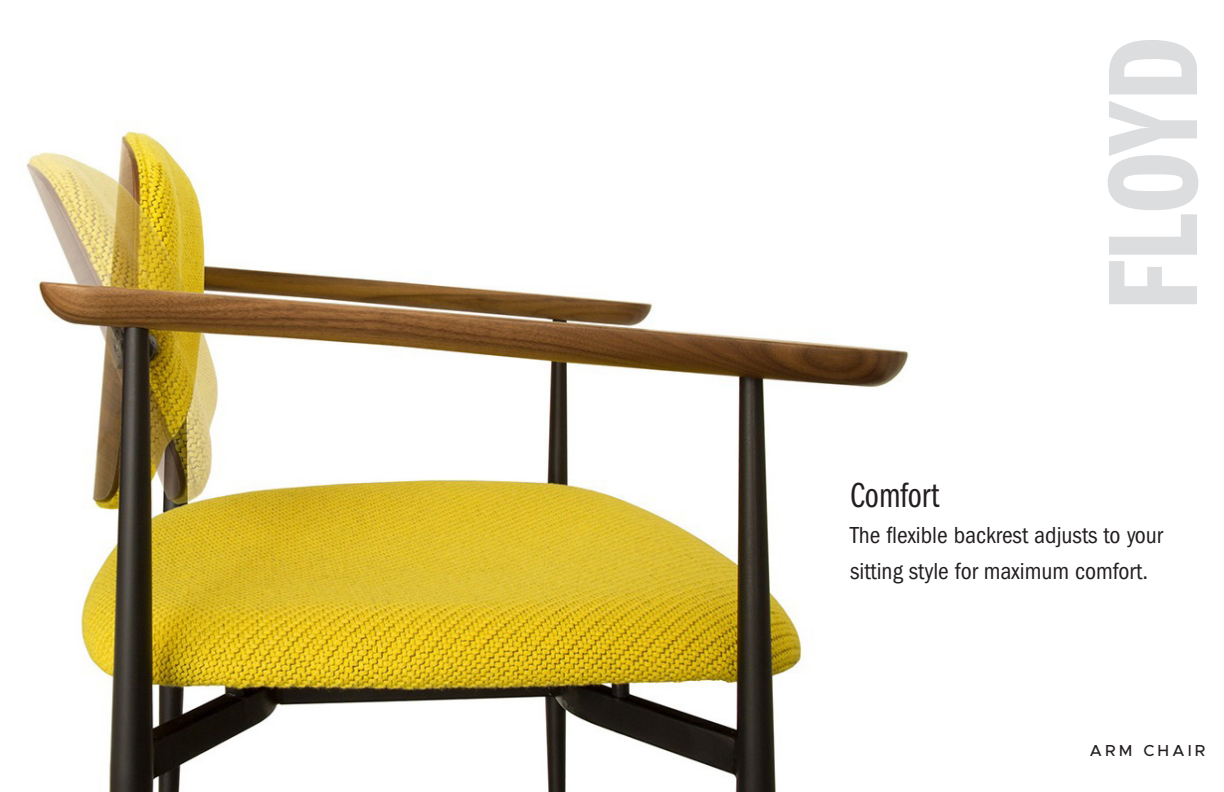
<style>
.page{position:relative;width:1224px;height:792px;background:#fff}
.page>*{position:absolute;margin:0;border:0;box-sizing:border-box;transform-origin:0 0}
.vert_name{font:132px "Franklin Gothic LT Pro Dm Cm";letter-spacing:-.005em;color:#dcdddf}
.t1{font:36px "Franklin Gothic LT Pro Bk Cm";color:#231f20}
.Editorial_Text{font:condensed 24px/36px "ITC Franklin Gothic Std";color:#231f20}
.t2{font:500 16px "Metropolis";letter-spacing:.2em;color:#231f20}
</style>
<div class="page">
<img style="left:26px;top:121px;width:883px;height:671px">
<p class="vert_name" style="left:1081px;top:311px;width:276px;rotate:-90deg">FLOYD</p>
<p class="t1" style="left:850px;top:475px;width:91px">Comfort</p>
<p class="Editorial_Text" style="left:850px;top:518px;width:314px">The flexible backrest adjusts to your sitting style for maximum comfort.</p>
<p class="t2" style="left:1090px;top:740px;width:117px">ARM CHAIR</p>
</div>
